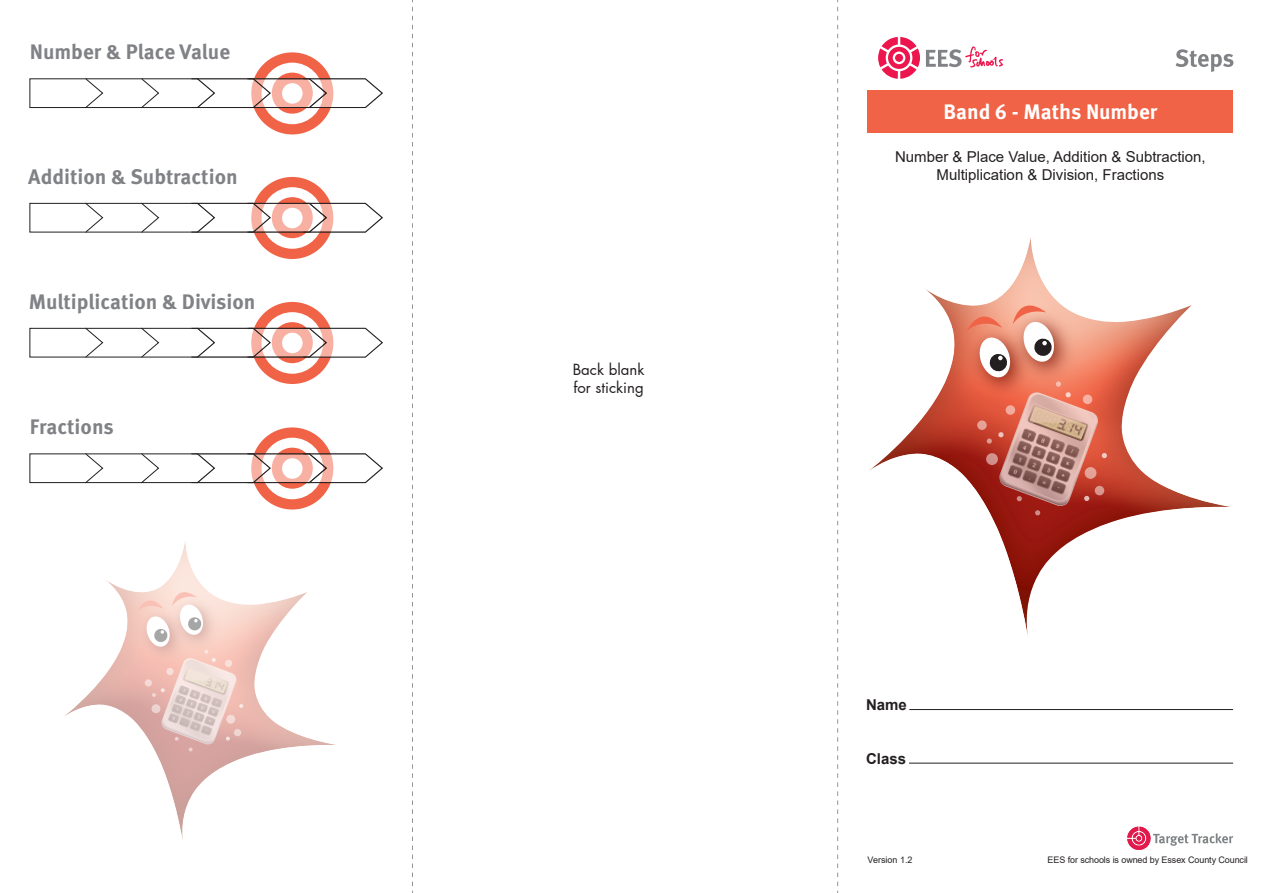
<style>
.page{position:relative;width:1263px;height:893px;background:#fff}
.page>*{position:absolute;margin:0;border:0;box-sizing:border-box;transform-origin:0 0}
.t1{font:700 21px "Meta OT";color:#808285}
.t2{font:700 21px "Meta OT";color:#fff}
.t3{font:15px/18px "Arial";color:#231f20;text-align:center}
.t4{font:15px/18px "Futura";color:#231f20}
.t5{font:700 15px "Arial";color:#231f20}
.t6{font:9px "Arial";letter-spacing:-.01em;color:#231f20}
</style>
<div class="page">
<svg style="left:412px;top:0;width:1px;height:893px"></svg>
<svg style="left:837px;top:0;width:1px;height:893px"></svg>
<img style="left:869px;top:238px;width:361px;height:397px">
<img style="left:959px;top:317px;width:40px;height:90px">
<img style="left:1071px;top:302px;width:13px;height:89px">
<img style="left:999px;top:392px;width:100px;height:115px">
<svg style="left:986px;top:453px;width:12px;height:12px"></svg>
<div style="left:1085px;top:467px;width:11px;height:12px;background:#e5a196;border-radius:50%"></div>
<svg style="left:1084px;top:496px;width:5px;height:5px"></svg>
<svg style="left:1035px;top:510px;width:5px;height:5px"></svg>
<svg style="left:1017px;top:496px;width:5px;height:5px"></svg>
<svg style="left:987px;top:438px;width:5px;height:6px"></svg>
<svg style="left:998px;top:432px;width:5px;height:5px"></svg>
<svg style="left:967px;top:292px;width:104px;height:105px"></svg>
<svg style="left:1102px;top:453px;width:5px;height:5px"></svg>
<div style="left:1083px;top:395px;width:9px;height:9px;background:#f7b1a2;border-radius:50%"></div>
<svg style="left:1006px;top:405px;width:9px;height:10px"></svg>
<div style="left:1095px;top:486px;width:9px;height:9px;background:#d9978f;border-radius:50%"></div>
<svg style="left:977px;top:420px;width:10px;height:10px"></svg>
<img style="left:65px;top:541px;width:271px;height:299px">
<img style="left:131px;top:601px;width:30px;height:68px">
<img style="left:216px;top:589px;width:10px;height:68px">
<img style="left:161px;top:657px;width:76px;height:88px">
<div style="left:151px;top:704px;width:9px;height:9px;background:#ecd3d0;border-radius:50%"></div>
<div style="left:226px;top:715px;width:9px;height:9px;background:#f4d9d5;border-radius:50%"></div>
<svg style="left:226px;top:737px;width:4px;height:3px"></svg>
<svg style="left:189px;top:747px;width:4px;height:4px"></svg>
<svg style="left:175px;top:737px;width:4px;height:4px"></svg>
<svg style="left:152px;top:688px;width:13px;height:9px"></svg>
<svg style="left:137px;top:582px;width:79px;height:80px"></svg>
<svg style="left:239px;top:704px;width:4px;height:4px"></svg>
<div style="left:225px;top:660px;width:7px;height:7px;background:#fbe0da;border-radius:50%"></div>
<div style="left:166px;top:668px;width:8px;height:7px;background:#f9ddd8;border-radius:50%"></div>
<div style="left:234px;top:729px;width:7px;height:7px;background:#efd5d2;border-radius:50%"></div>
<div style="left:145px;top:679px;width:7px;height:8px;background:#f4d9d5;border-radius:50%"></div>
<div style="left:251px;top:52px;width:82px;height:82px;background:#f16346;border-radius:50%"></div>
<div style="left:262px;top:63px;width:61px;height:61px;background:#fff;border-radius:50%"></div>
<div style="left:272px;top:73px;width:41px;height:41px;background:#f16346;border-radius:50%"></div>
<svg style="left:29px;top:78px;width:354px;height:31px"></svg>
<div style="left:251px;top:177px;width:82px;height:82px;background:#f16346;border-radius:50%"></div>
<div style="left:262px;top:187px;width:61px;height:62px;background:#fff;border-radius:50%"></div>
<svg style="left:272px;top:197px;width:41px;height:41px"></svg>
<svg style="left:29px;top:203px;width:354px;height:30px"></svg>
<div style="left:251px;top:302px;width:82px;height:82px;background:#f16346;border-radius:50%"></div>
<div style="left:262px;top:312px;width:61px;height:62px;background:#fff;border-radius:50%"></div>
<svg style="left:272px;top:322px;width:41px;height:41px"></svg>
<svg style="left:29px;top:328px;width:354px;height:30px"></svg>
<div style="left:251px;top:427px;width:82px;height:82px;background:#f16346;border-radius:50%"></div>
<div style="left:262px;top:438px;width:61px;height:61px;background:#fff;border-radius:50%"></div>
<div style="left:272px;top:448px;width:41px;height:41px;background:#f16346;border-radius:50%"></div>
<svg style="left:29px;top:453px;width:354px;height:31px"></svg>
<div style="left:867px;top:91px;width:366px;height:42px;background:#f16346"></div>
<hr style="left:909px;top:709px;width:324px;height:1px;background:#231f20">
<hr style="left:909px;top:763px;width:324px;height:1px;background:#231f20">
<svg style="left:1127px;top:827px;width:106px;height:23px"></svg>
<svg style="left:1175px;top:49px;width:58px;height:23px"></svg>
<svg style="left:878px;top:37px;width:42px;height:42px"></svg>
<svg style="left:926px;top:46px;width:77px;height:22px"></svg>
<h1 class="t1" style="left:30px;top:38px;width:202px">Number &amp; Place Value</h1>
<h1 class="t1" style="left:28px;top:163px;width:211px">Addition &amp; Subtraction</h1>
<h1 class="t1" style="left:29px;top:288px;width:228px">Multiplication &amp; Division</h1>
<h1 class="t1" style="left:30px;top:413px;width:85px">Fractions</h1>
<p class="t4" style="left:573px;top:361px;width:73px">Back blank for sticking</p>
<h1 class="t2" style="left:943px;top:98px;width:215px">Band 6 - Maths Number</h1>
<p class="t3" style="left:895px;top:147px;width:312px">Number &amp; Place Value, Addition &amp; Subtraction,<br>Multiplication &amp; Division, Fractions</p>
<p class="t5" style="left:866px;top:694px;width:42px">Name</p>
<p class="t5" style="left:866px;top:748px;width:42px">Class</p>
<p class="t6" style="left:867px;top:854px;width:47px">Version 1.2</p>
<p class="t6" style="left:1047px;top:854px;width:202px">EES for schools is owned by Essex County Council</p>
</div>
